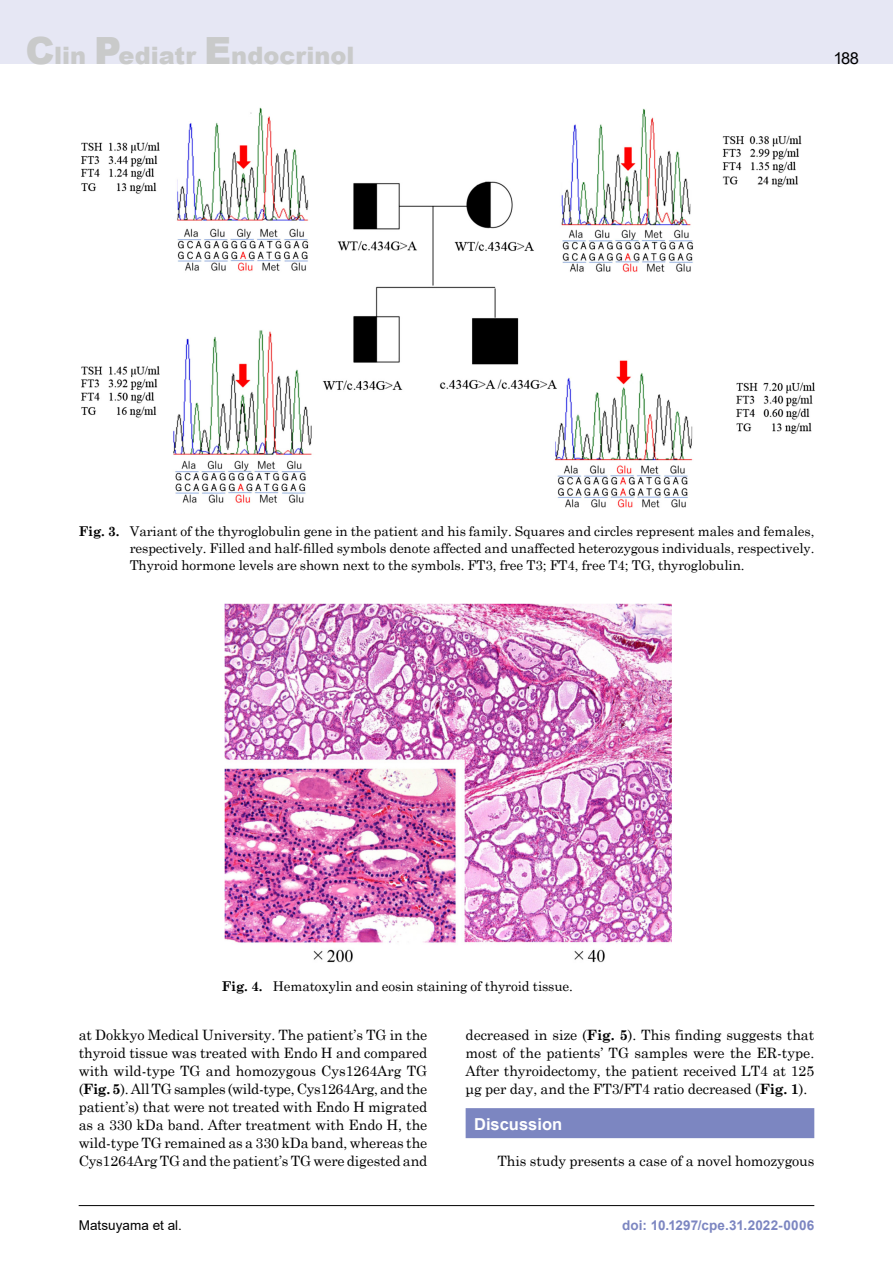
<style>
.page{position:relative;width:893px;height:1263px;background:#fff}
.page>*{position:absolute;margin:0;border:0;box-sizing:border-box;transform-origin:0 0}
.t1{font:900 24px "Arial";color:#c9caca}
.t2{font:700 16.5px "Arial";color:#fff}
.t3{font:16.5px "Arial";color:#000}
.t4{font:14.25px/18px "Century Schoolbook";letter-spacing:-.01em;color:#000;text-align:justify}
.t5{font:13.5px/17.2px "Century Schoolbook";letter-spacing:-.01em;color:#000;text-align:justify}
.t6{font:700 13.5px "Arial";letter-spacing:.015em;color:#7c86c1}
.t7{font:13.5px "Arial";letter-spacing:.005em;color:#000}
.s1{font-size:37.5px}
.s2{font-weight:700}
</style>
<div class="page">
<div style="left:0;top:0;width:893px;height:64px;background:#e6e7f4"></div>
<hr style="left:79px;top:1205px;width:735px;height:1px;background:#000">
<div style="left:466px;top:1108px;width:348px;height:30px;background:#7c86c1"></div>
<img style="left:81px;top:107px;width:734px;height:400px">
<img style="left:225px;top:604px;width:446px;height:358px">
<h1 class="t1" style="left:26px;top:38px;width:330px"><span class="s1">C</span>lin <span class="s1">P</span>ediatr <span class="s1">E</span>ndocrinol</h1>
<p class="t3" style="left:833px;top:47px;width:27px">188</p>
<p class="t5" style="left:130px;top:521px;width:686px;text-indent:-51px"><span class="s2">Fig. 3.</span> Variant of the thyroglobulin gene in the patient and his family. Squares and circles represent males and females, respectively. Filled and half-filled symbols denote affected and unaffected heterozygous individuals, respectively.<br>Thyroid hormone levels are shown next to the symbols. FT3, free T3; FT4, free T4; TG, thyroglobulin.</p>
<p class="t5" style="left:222px;top:976px;width:353px"><span class="s2">Fig. 4.</span> Hematoxylin and eosin staining of thyroid tissue.</p>
<p class="t4" style="left:79px;top:1024px;width:350px">at Dokkyo Medical University. The patient’s TG in the thyroid tissue was treated with Endo H and compared with wild-type TG and homozygous Cys1264Arg TG (<span class="s2">Fig. 5</span>). All TG samples (wild-type, Cys1264Arg, and the patient’s) that were not treated with Endo H migrated as a 330 kDa band. After treatment with Endo H, the wild-type TG remained as a 330 kDa band, whereas the Cys1264Arg TG and the patient’s TG were digested and</p>
<p class="t4" style="left:466px;top:1024px;width:350px">decreased in size (<span class="s2">Fig. 5</span>). This finding suggests that most of the patients’ TG samples were the ER-type.<br>After thyroidectomy, the patient received LT4 at 125 μg per day, and the FT3/FT4 ratio decreased (<span class="s2">Fig. 1</span>).</p>
<p class="t2" style="left:474px;top:1112px;width:90px">Discussion</p>
<p class="t4" style="left:497px;top:1150px;width:318px">This study presents a case of a novel homozygous</p>
<p class="t7" style="left:79px;top:1216px;width:105px">Matsuyama et al.</p>
<p class="t6" style="left:622px;top:1216px;width:194px">doi: 10.1297/cpe.31.2022-0006</p>
</div>
